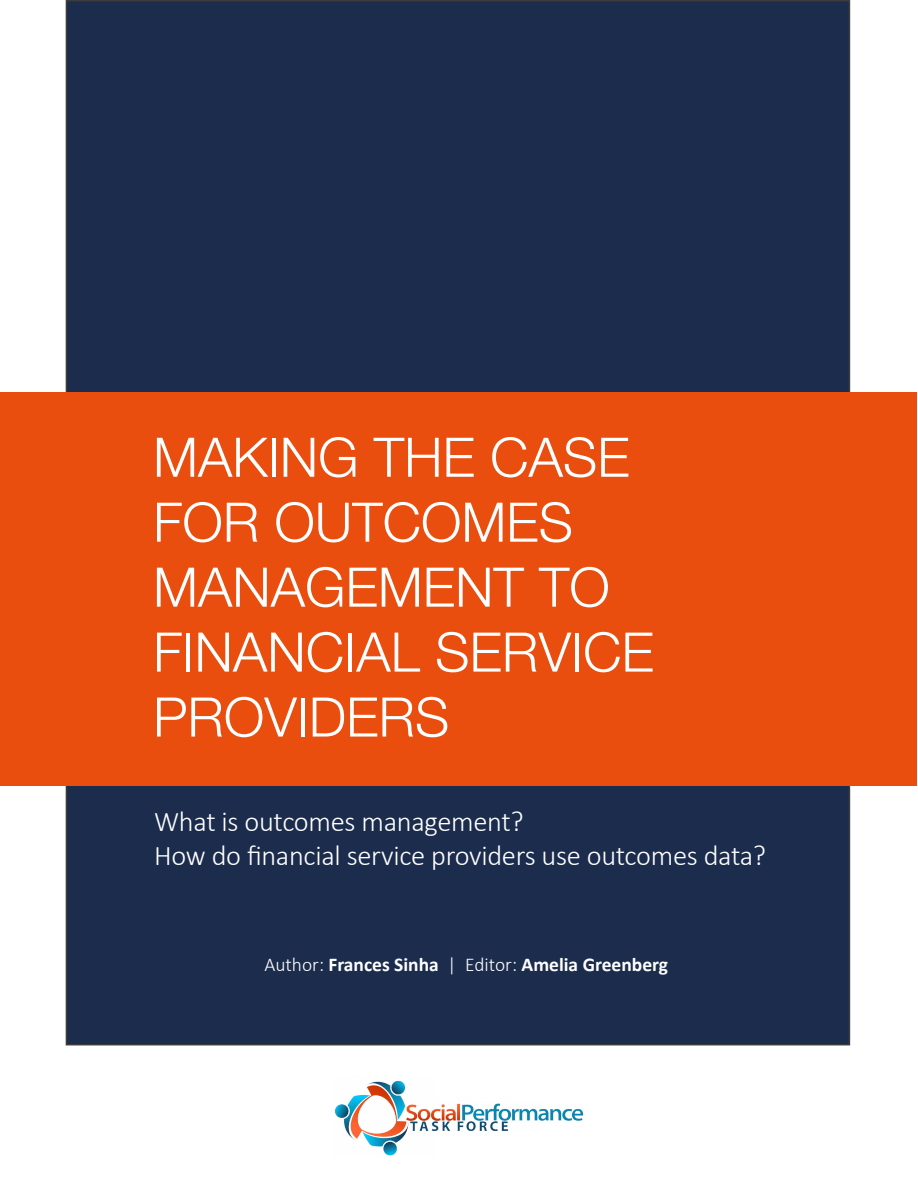
<style>
.page{position:relative;width:918px;height:1188px;background:#fff}
.page>*{position:absolute;margin:0;border:0;box-sizing:border-box;transform-origin:0 0}
.t1{font:300 54.6px/64.9px "Helvetica Neue";color:#fff}
.t2{font:300 28.5px/34.2px "Calibri";letter-spacing:-.01em;color:#fff}
.t3{font:700 19.5px "Calibri";color:#fff}
.s1{font-weight:300}
</style>
<div class="page">
<div style="left:66px;top:1px;width:783px;height:1044px;background:#1b2c4d"></div>
<div style="left:1px;top:392px;width:916px;height:393px;background:#e94e0f"></div>
<img style="left:335px;top:1080px;width:249px;height:76px">
<h1 class="t1" style="left:153px;top:421px;width:502px">MAKING THE CASE<br>FOR OUTCOMES<br>MANAGEMENT TO<br>FINANCIAL SERVICE<br>PROVIDERS</h1>
<p class="t2" style="left:154px;top:803px;width:613px">What is outcomes management?<br>How do financial service providers use outcomes data?</p>
<p class="t3" style="left:264px;top:952px;width:405px"><span class="s1">Author:</span> Frances Sinha <span class="s1">| Editor:</span> Amelia Greenberg</p>
</div>
